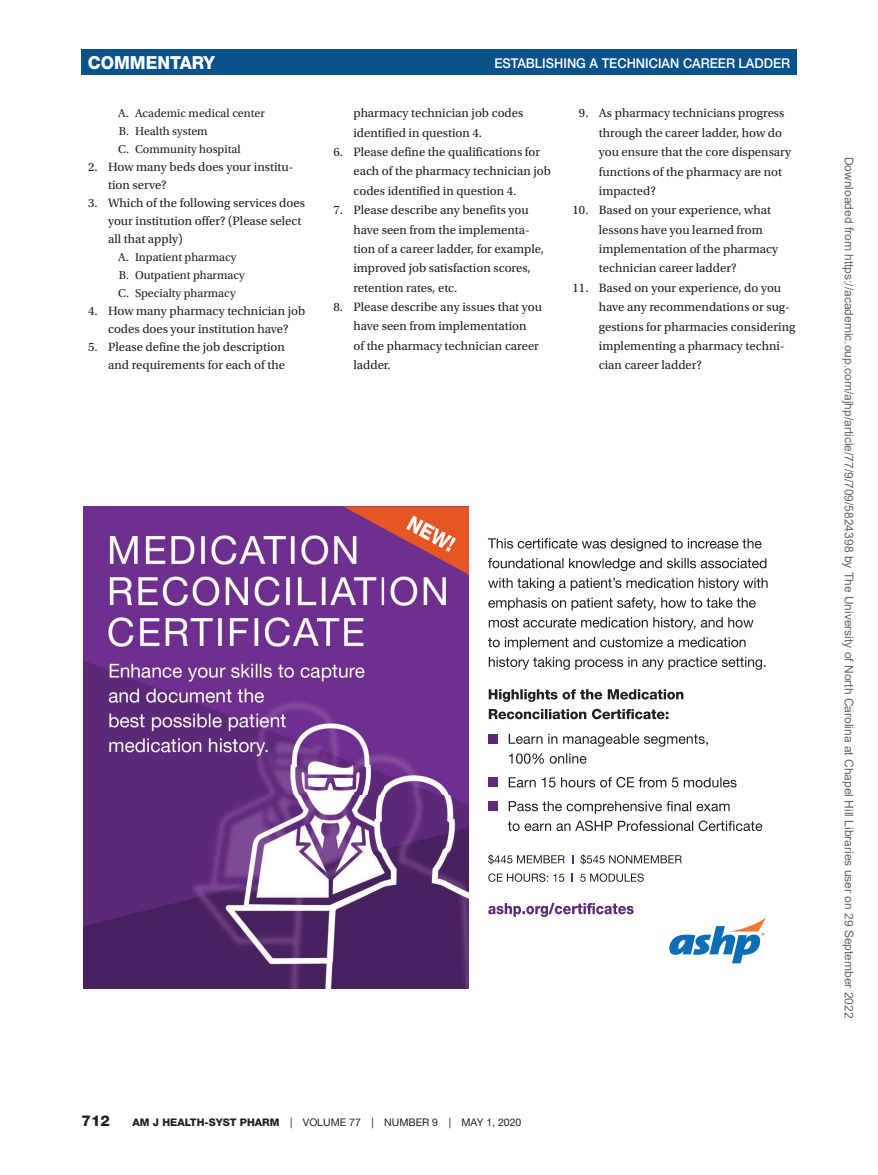
<style>
.page{position:relative;width:878px;height:1175px;background:#fff}
.page>*{position:absolute;margin:0;border:0;box-sizing:border-box;transform-origin:0 0}
.t1{font:800 18px "Helvetica Neue LT Std";color:#fff;scale:.95 1}
.t2{font:800 15px "Helvetica Neue LT Std";color:#231f20}
.t3{font:500 13.5px "Helvetica Neue LT Std";color:#fff;scale:.95 1}
.t4{font:12.75px/19.4px "Utopia Std";color:#231f20}
.t5{font:12px "Arial";color:#666}
.t6{font:12px/18px "Utopia Std";color:#231f20}
.t7{font:10.5px "Helvetica Neue LT Std";color:#231f20}
.s1{font-weight:800}
</style>
<div class="page">
<div style="left:81px;top:50px;width:715px;height:25px;background:#0b518b"></div>
<img style="left:83px;top:506px;width:386px;height:482px">
<svg style="left:343px;top:506px;width:424px;height:85px"></svg>
<svg style="left:488px;top:597px;width:267px;height:13px"></svg>
<svg style="left:488px;top:617px;width:265px;height:13px"></svg>
<svg style="left:488px;top:637px;width:257px;height:13px"></svg>
<svg style="left:488px;top:657px;width:277px;height:13px"></svg>
<svg style="left:488px;top:689px;width:195px;height:13px"></svg>
<svg style="left:488px;top:708px;width:180px;height:11px"></svg>
<div style="left:488px;top:734px;width:10px;height:9px;background:#5e2978"></div>
<svg style="left:508px;top:733px;width:200px;height:13px"></svg>
<svg style="left:509px;top:753px;width:77px;height:10px"></svg>
<div style="left:488px;top:777px;width:10px;height:10px;background:#5e2978"></div>
<svg style="left:508px;top:777px;width:228px;height:10px"></svg>
<div style="left:488px;top:801px;width:10px;height:10px;background:#5e2978"></div>
<svg style="left:508px;top:801px;width:221px;height:13px"></svg>
<svg style="left:507px;top:820px;width:255px;height:11px"></svg>
<svg style="left:488px;top:854px;width:76px;height:10px"></svg>
<svg style="left:580px;top:854px;width:101px;height:10px"></svg>
<svg style="left:488px;top:873px;width:76px;height:8px"></svg>
<svg style="left:571px;top:873px;width:2px;height:8px"></svg>
<svg style="left:580px;top:873px;width:63px;height:8px"></svg>
<svg style="left:488px;top:902px;width:145px;height:15px"></svg>
<svg style="left:669px;top:917px;width:97px;height:46px"></svg>
<h1 class="t1" style="left:88px;top:52px;width:135px">COMMENTARY</h1>
<p class="t3" style="left:494px;top:55px;width:313px">ESTABLISHING A TECHNICIAN CAREER LADDER</p>
<p class="t6" style="left:118px;top:104px;width:148px">A. Academic medical center<br>B. Health system<br>C. Community hospital</p>
<p class="t4" style="left:108px;top:158px;width:187px;line-height:18px;text-indent:-20px">2. How many beds does your institu&shy;tion serve?</p>
<p class="t4" style="left:108px;top:194px;width:198px;line-height:18px;text-indent:-20px">3. Which of the following services does your institution offer? (Please select all that apply)</p>
<p class="t6" style="left:118px;top:248px;width:128px">A. Inpatient pharmacy<br>B. Outpatient pharmacy<br>C. Specialty pharmacy</p>
<p class="t4" style="left:88px;top:302px;width:218px;line-height:18px;text-align:center">4. How many pharmacy technician job codes does your institution have?</p>
<p class="t4" style="left:88px;top:338px;width:198px;line-height:18px;text-align:right">5. Please define the job description and requirements for each of the</p>
<p class="t4" style="left:353px;top:104px;width:171px">pharmacy technician job codes identified in question 4.</p>
<p class="t4" style="left:353px;top:142px;width:199px;text-indent:-20px">6. Please define the qualifications for each of the pharmacy technician job codes identified in question 4.</p>
<p class="t4" style="left:353px;top:201px;width:192px;text-indent:-20px">7. Please describe any benefits you have seen from the implementa&shy;tion of a career ladder, for example, improved job satisfaction scores, retention rates, etc.</p>
<p class="t4" style="left:353px;top:297px;width:190px;text-indent:-20px">8. Please describe any issues that you have seen from implementation<br>of the pharmacy technician career ladder.</p>
<p class="t4" style="left:599px;top:104px;width:194px;text-indent:-20px">9. As pharmacy technicians progress through the career ladder, how do you ensure that the core dispensary functions of the pharmacy are not impacted?</p>
<p class="t4" style="left:599px;top:201px;width:181px;text-indent:-26px">10. Based on your experience, what lessons have you learned from implementation of the pharmacy technician career ladder?</p>
<p class="t4" style="left:599px;top:278px;width:198px;text-indent:-26px">11. Based on your experience, do you have any recommendations or sug&shy;gestions for pharmacies considering implementing a pharmacy techni&shy;cian career ladder?</p>
<p class="t2" style="left:82px;top:1112px;width:30px">712</p>
<p class="t7" style="left:132px;top:1116px;width:390px"><span class="s1">AM J HEALTH-SYST PHARM</span> | VOLUME 77 | NUMBER 9 | MAY 1, 2020</p>
<p class="t5" style="left:853px;top:157px;width:863px;rotate:90deg">Downloaded from https://academic.oup.com/ajhp/article/77/9/709/5824398 by The University of North Carolina at Chapel Hill Libraries user on 29 September 2022</p>
</div>
